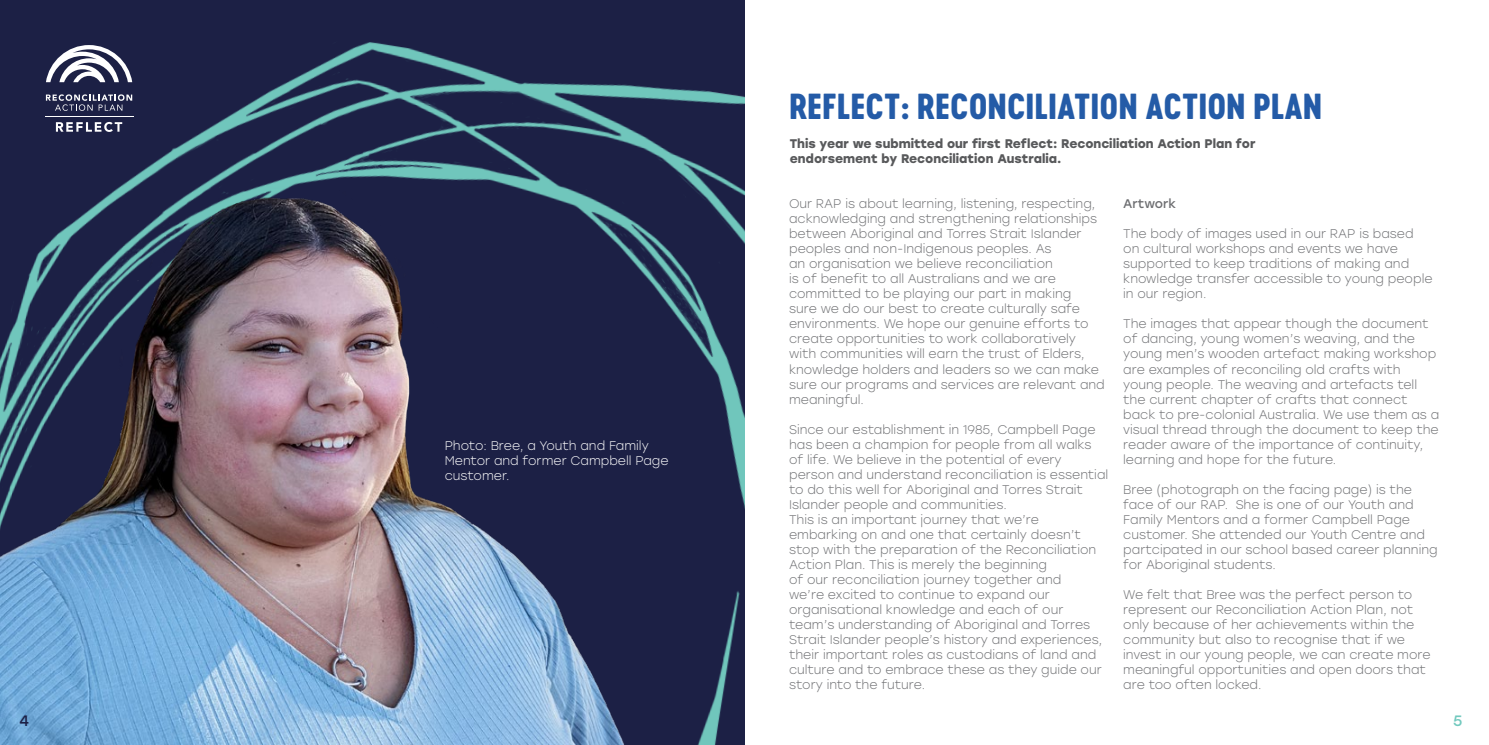
<style>
.page{position:relative;width:1489px;height:745px;background:#fff}
.page>*{position:absolute;margin:0;border:0;box-sizing:border-box;transform-origin:0 0}
.t1{font:33.75px "Cervo Neue Extra Bold Neue";color:#245ba7}
.t2{font:15px "Stolzl";color:#1c2045}
.t3{font:15px "Stolzl";color:#72c9be}
.t4{font:300 12.5px/15px "Stolzl";color:#6d6e71}
.t5{font:700 12.5px/15px "Stolzl";color:#58595b}
.t6{font:300 12.5px/15px "Stolzl";color:#fff}
.t7{font:12.5px "Stolzl";color:#6d6e71}
</style>
<div class="page">
<img style="left:0;top:0;width:745px;height:112px">
<img style="left:0;top:112px;width:745px;height:632px">
<svg style="left:46px;top:45px;width:86px;height:37px"></svg>
<svg style="left:46px;top:94px;width:86px;height:17px"></svg>
<hr style="left:45px;top:116px;width:88px;height:1px;background:#fff">
<svg style="left:56px;top:122px;width:66px;height:10px"></svg>
<p class="t2" style="left:20px;top:710px;width:11px">4</p>
<p class="t6" style="left:444px;top:437px;width:225px">Photo: Bree, a Youth and Family<br>Mentor and former Campbell Page customer.</p>
<h1 class="t1" style="left:789px;top:82px;width:535px">REFLECT: RECONCILIATION ACTION PLAN</h1>
<p class="t5" style="left:789px;top:135px;width:467px">This year we submitted our first Reflect: Reconciliation Action Plan for endorsement by Reconciliation Australia.</p>
<p class="t4" style="left:789px;top:196px;width:317px">Our RAP is about learning, listening, respecting, acknowledging and strengthening relationships between Aboriginal and Torres Strait Islander peoples and non-Indigenous peoples. As<br>an organisation we believe reconciliation<br>is of benefit to all Australians and we are committed to be playing our part in making<br>sure we do our best to create culturally safe environments. We hope our genuine efforts to create opportunities to work collaboratively with communities will earn the trust of Elders, knowledge holders and leaders so we can make sure our programs and services are relevant and meaningful.</p>
<p class="t4" style="left:789px;top:421px;width:320px">Since our establishment in 1985, Campbell Page has been a champion for people from all walks of life. We believe in the potential of every person and understand reconciliation is essential to do this well for Aboriginal and Torres Strait Islander people and communities.<br>This is an important journey that we’re embarking on and one that certainly doesn’t stop with the preparation of the Reconciliation Action Plan. This is merely the beginning<br>of our reconciliation journey together and<br>we’re excited to continue to expand our organisational knowledge and each of our team’s understanding of Aboriginal and Torres Strait Islander people’s history and experiences, their important roles as custodians of land and culture and to embrace these as they guide our story into the future.</p>
<p class="t7" style="left:1123px;top:195px;width:54px">Artwork</p>
<p class="t4" style="left:1123px;top:226px;width:311px">The body of images used in our RAP is based on cultural workshops and events we have supported to keep traditions of making and knowledge transfer accessible to young people in our region.</p>
<p class="t4" style="left:1123px;top:316px;width:317px">The images that appear though the document of dancing, young women’s weaving, and the young men’s wooden artefact making workshop are examples of reconciling old crafts with young people. The weaving and artefacts tell the current chapter of crafts that connect back to pre-colonial Australia. We use them as a visual thread through the document to keep the reader aware of the importance of continuity, learning and hope for the future.</p>
<p class="t4" style="left:1123px;top:481px;width:316px">Bree (photograph on the facing page) is the face of our RAP. She is one of our Youth and Family Mentors and a former Campbell Page customer. She attended our Youth Centre and partcipated in our school based career planning for Aboriginal students.</p>
<p class="t4" style="left:1123px;top:586px;width:309px">We felt that Bree was the perfect person to represent our Reconciliation Action Plan, not only because of her achievements within the community but also to recognise that if we invest in our young people, we can create more meaningful opportunities and open doors that are too often locked.</p>
<p class="t3" style="left:1453px;top:710px;width:11px">5</p>
</div>
